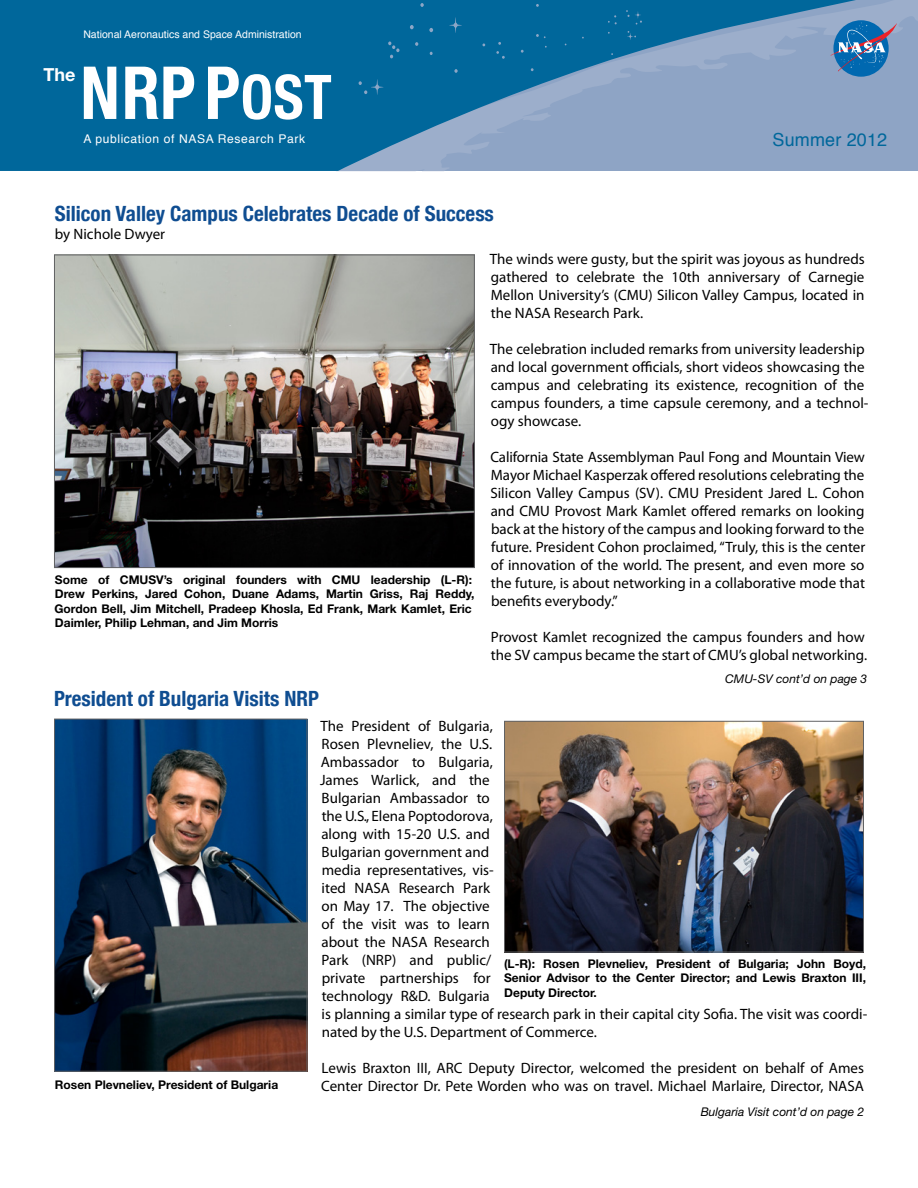
<style>
.page{position:relative;width:918px;height:1188px;background:#fff}
.page>*{position:absolute;margin:0;border:0;box-sizing:border-box;transform-origin:0 0}
.t1{font:700 condensed 73.2px "Helvetica Neue";color:#fff;scale:.94 1}
.t2{font:700 condensed 21px "Helvetica Neue";color:#0f4d91}
.t3{font:18px "Helvetica";letter-spacing:.01em;color:#00679b}
.t4{font:700 18px "Helvetica Neue";color:#fff}
.t5{font:15px/18px "Myriad Pro";color:#000}
.t6{font:700 12px/14.4px "Helvetica Neue";color:#000;text-align:justify}
.t7{font:italic 12px "Helvetica Neue";color:#000}
.t8{font:12px "Helvetica";letter-spacing:.05em;color:#fff}
.t9{font:10.5px "Helvetica";color:#fff}
.s1{font-style:inherit}
.s2{font-size:61.65px}
</style>
<div class="page">
<svg style="left:0;top:0;width:918px;height:171px;background:#377fab"></svg>
<svg style="left:420px;top:3px;width:4px;height:4px"></svg>
<svg style="left:429px;top:28px;width:4px;height:4px"></svg>
<svg style="left:410px;top:25px;width:4px;height:4px"></svg>
<svg style="left:388px;top:41px;width:11px;height:17px"></svg>
<svg style="left:415px;top:42px;width:3px;height:4px"></svg>
<svg style="left:454px;top:69px;width:4px;height:4px"></svg>
<svg style="left:496px;top:51px;width:9px;height:8px"></svg>
<svg style="left:536px;top:34px;width:10px;height:4px"></svg>
<svg style="left:608px;top:15px;width:9px;height:9px"></svg>
<svg style="left:627px;top:31px;width:9px;height:9px"></svg>
<svg style="left:626px;top:10px;width:16px;height:15px"></svg>
<svg style="left:359px;top:79px;width:24px;height:16px"></svg>
<svg style="left:449px;top:17px;width:13px;height:16px"></svg>
<svg style="left:833px;top:20px;width:56px;height:57px"></svg>
<svg style="left:830px;top:23px;width:67px;height:49px;background:#4e83b5"></svg>
<img style="left:56px;top:257px;width:417px;height:309px">
<div style="left:54px;top:255px;width:421px;height:313px;border:1px solid #616264"></div>
<img style="left:506px;top:723px;width:356px;height:228px">
<div style="left:504px;top:721px;width:360px;height:232px;border:1px solid #616264"></div>
<img style="left:56px;top:721px;width:249px;height:349px">
<div style="left:54px;top:719px;width:253px;height:353px;border:1px solid #616264"></div>
<p class="t9" style="left:83px;top:26px;width:220px">National Aeronautics and Space Administration</p>
<p class="t4" style="left:44px;top:63px;width:34px">The</p>
<h1 class="t1" style="left:80px;top:49px;width:269px">NRP <span class="s1">P</span><span class="s2">OST</span></h1>
<p class="t8" style="left:83px;top:129px;width:223px">A publication of NASA Research Park</p>
<h2 class="t2" style="left:55px;top:201px;width:441px">Silicon Valley Campus Celebrates Decade of Success</h2>
<p class="t5" style="left:55px;top:224px;width:112px">by Nichole Dwyer</p>
<p class="t3" style="left:772px;top:125px;width:116px">Summer 2012</p>
<p class="t6" style="left:55px;top:572px;width:422px;text-align:left">Some of CMUSV’s original founders with CMU leadership (L-R):<br>Drew Perkins, Jared Cohon, Duane Adams, Martin Griss, Raj Reddy, Gordon Bell, Jim Mitchell, Pradeep Khosla, Ed Frank, Mark Kamlet, Eric Daimler, Philip Lehman, and Jim Morris</p>
<h2 class="t2" style="left:54px;top:686px;width:267px">President of Bulgaria Visits NRP</h2>
<p class="t5" style="left:490px;top:250px;width:376px;text-align:justify">The winds were gusty, but the spirit was joyous as hundreds gathered to celebrate the 10th anniversary of Carnegie Mellon University’s (CMU) Silicon Valley Campus, located in the NASA Research Park.</p>
<p class="t5" style="left:490px;top:340px;width:380px">The celebration included remarks from university leadership and local government officials, short videos showcasing the campus and celebrating its existence, recognition of the campus founders, a time capsule ceremony, and a technol&shy;ogy showcase.</p>
<p class="t5" style="left:490px;top:448px;width:376px;text-align:justify">California State Assemblyman Paul Fong and Mountain View Mayor Michael Kasperzak offered resolutions celebrating the Silicon Valley Campus (SV). CMU President Jared L. Cohon and CMU Provost Mark Kamlet offered remarks on looking back at the history of the campus and looking forward to the future. President Cohon proclaimed, “Truly, this is the center of innovation of the world. The present, and even more so the future, is about networking in a collaborative mode that benefits everybody.”</p>
<p class="t5" style="left:491px;top:628px;width:378px">Provost Kamlet recognized the campus founders and how the SV campus became the start of CMU’s global networking.</p>
<p class="t7" style="left:725px;top:672px;width:144px">CMU-SV cont’d on page 3</p>
<p class="t6" style="left:55px;top:1077px;width:225px">Rosen Plevneliev, President of Bulgaria</p>
<p class="t5" style="left:320px;top:717px;width:549px">The President of Bulgaria,<br>Rosen Plevneliev, the U.S.<br>Ambassador to Bulgaria,<br>James Warlick, and the<br>Bulgarian Ambassador to<br>the U.S., Elena Poptodorova,<br>along with 15-20 U.S. and<br>Bulgarian government and<br>media representatives, vis-<br>ited NASA Research Park<br>on May 17. The objective<br>of the visit was to learn<br>about the NASA Research<br>Park (NRP) and public/<br>private partnerships for<br>technology R&amp;D. Bulgaria<br>is planning a similar type of research park in their capital city Sofia. The visit was coordi&shy;nated by the U.S. Department of Commerce.</p>
<p class="t5" style="left:321px;top:1059px;width:544px">Lewis Braxton III, ARC Deputy Director, welcomed the president on behalf of Ames<br>Center Director Dr. Pete Worden who was on travel. Michael Marlaire, Director, NASA</p>
<p class="t6" style="left:504px;top:956px;width:364px">(L-R): Rosen Plevneliev, President of Bulgaria; John Boyd, Senior Advisor to the Center Director; and Lewis Braxton III, Deputy Director.</p>
<p class="t7" style="left:701px;top:1104px;width:165px">Bulgaria Visit cont’d on page 2</p>
</div>
